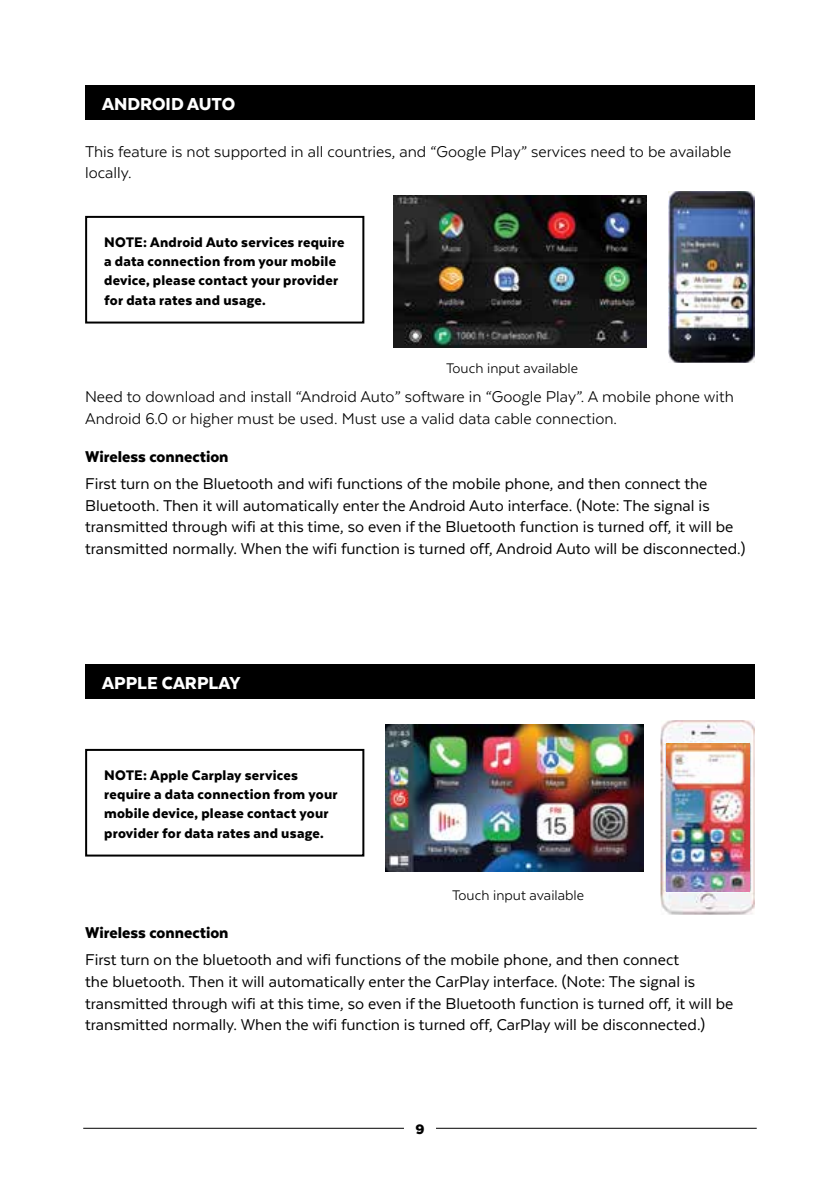
<style>
.page{position:relative;width:840px;height:1191px;background:#fff}
.page>*{position:absolute;margin:0;border:0;box-sizing:border-box;transform-origin:0 0}
.t1{font:900 20px "Texta";color:#fff}
.t2{font:18px/21.6px "Texta";color:#000}
.t3{font:18px/21.6px "Texta";color:#000}
.t4{font:900 18px "Texta";color:#000}
.t5{font:900 16px/19.2px "Texta";letter-spacing:.015em;color:#000}
.t6{font:16px "Texta";color:#000}
</style>
<div class="page">
<hr style="left:83px;top:1128px;width:321px;height:1px;background:#000">
<hr style="left:436px;top:1128px;width:320px;height:1px;background:#000">
<div style="left:85px;top:664px;width:669px;height:34px;background:#000"></div>
<div style="left:85px;top:85px;width:669px;height:34px;background:#000"></div>
<img style="left:385px;top:724px;width:257px;height:148px">
<img style="left:660px;top:720px;width:94px;height:195px">
<img style="left:665px;top:744px;width:83px;height:147px">
<img style="left:393px;top:195px;width:253px;height:152px">
<img style="left:668px;top:191px;width:86px;height:172px">
<div style="left:85px;top:216px;width:279px;height:107px;border:2px solid #000"></div>
<div style="left:85px;top:749px;width:279px;height:107px;border:2px solid #000"></div>
<p class="t1" style="left:102px;top:93px;width:134px">ANDROID AUTO</p>
<p class="t3" style="left:85px;top:140px;width:647px">This feature is not supported in all countries, and “Google Play” services need to be available locally.</p>
<p class="t5" style="left:104px;top:232px;width:242px">NOTE: Android Auto services require a data connection from your mobile device, please contact your provider for data rates and usage.</p>
<p class="t6" style="left:446px;top:360px;width:133px">Touch input available</p>
<p class="t3" style="left:85px;top:386px;width:650px">Need to download and install “Android Auto” software in “Google Play”. A mobile phone with<br>Android 6.0 or higher must be used. Must use a valid data cable connection.</p>
<p class="t4" style="left:85px;top:447px;width:145px">Wireless connection</p>
<p class="t2" style="left:85px;top:473px;width:661px">First turn on the Bluetooth and wifi functions of the mobile phone, and then connect the Bluetooth. Then it will automatically enter the Android Auto interface. (Note: The signal is transmitted through wifi at this time, so even if the Bluetooth function is turned off, it will be transmitted normally. When the wifi function is turned off, Android Auto will be disconnected.)</p>
<p class="t1" style="left:102px;top:672px;width:140px">APPLE CARPLAY</p>
<p class="t5" style="left:104px;top:765px;width:235px">NOTE: Apple Carplay services require a data connection from your mobile device, please contact your provider for data rates and usage.</p>
<p class="t6" style="left:452px;top:887px;width:133px">Touch input available</p>
<p class="t4" style="left:85px;top:923px;width:145px">Wireless connection</p>
<p class="t2" style="left:85px;top:949px;width:649px">First turn on the bluetooth and wifi functions of the mobile phone, and then connect<br>the bluetooth. Then it will automatically enter the CarPlay interface. (Note: The signal is transmitted through wifi at this time, so even if the Bluetooth function is turned off, it will be transmitted normally. When the wifi function is turned off, CarPlay will be disconnected.)</p>
<p class="t5" style="left:415px;top:1119px;width:11px">9</p>
</div>
